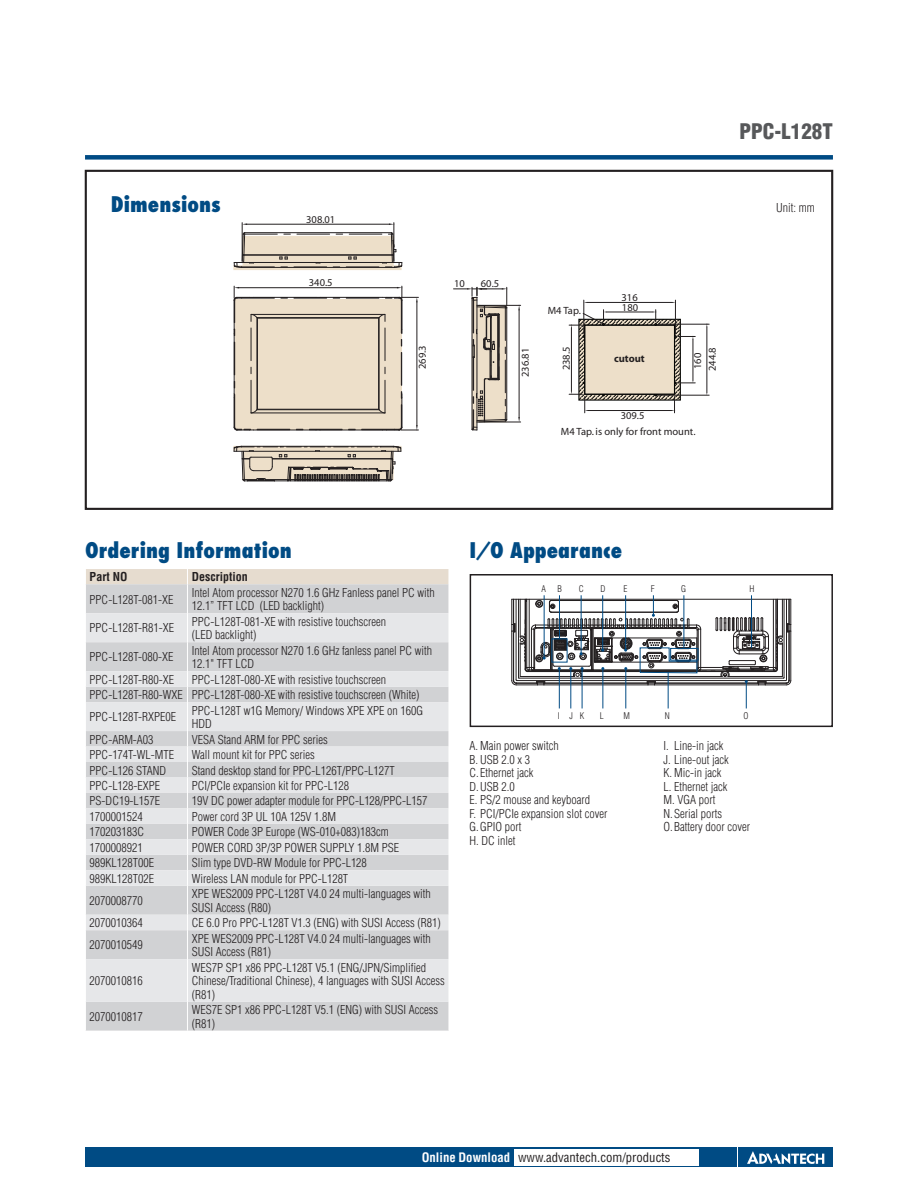
<style>
.page{position:relative;width:918px;height:1188px;background:#fff}
.page>*{position:absolute;margin:0;border:0;box-sizing:border-box;transform-origin:0 0}
.DS_Paragraph_Header{font:800 condensed 21px "Futura";color:#004b84}
.DS_Headline-1P{font:900 condensed 21px "Helvetica";color:#57585a}
.t1{font:condensed 12.75px "Helvetica";color:#231f20}
.DS_Tab-data{font:300 condensed 12px/13.5px "Helvetica";color:#231f20}
.DS_Photo_Body_Text{font:300 condensed 12px "Helvetica";color:#231f20}
.DS_Tab-data_bold{font:700 condensed 12px "Helvetica";color:#231f20}
.t2{font:10.5px/14.4px "Myriad";color:#231f20}
.t3{font:700 10.5px "Myriad";color:#231f20}
.DS_photo_text-top{font:300 condensed 9px "Helvetica";color:#231f20}
.s1{font-weight:700;color:#fff}
</style>
<div class="page">
<div style="left:85px;top:155px;width:748px;height:5px;background:#004b84"></div>
<div style="left:85px;top:1147px;width:651px;height:20px;background:#004b84"></div>
<div style="left:738px;top:1147px;width:95px;height:20px;background:#004b84"></div>
<svg style="left:747px;top:1151px;width:77px;height:13px"></svg>
<div style="left:514px;top:1149px;width:184px;height:16px;background:#fff"></div>
<div style="left:85px;top:170px;width:748px;height:340px;background:#fff;border:2px solid #231f20"></div>
<div style="left:470px;top:574px;width:363px;height:153px;border:2px solid #231f20"></div>
<hr style="left:242px;top:223px;width:1px;height:38px;background:#231f20">
<hr style="left:393px;top:223px;width:1px;height:38px;background:#231f20">
<hr style="left:247px;top:224px;width:142px;height:1px;background:#231f20">
<hr style="left:479px;top:422px;width:42px;height:1px;background:#231f20">
<hr style="left:479px;top:305px;width:42px;height:1px;background:#231f20">
<hr style="left:519px;top:310px;width:1px;height:107px;background:#231f20">
<svg style="left:233px;top:445px;width:169px;height:37px;background:#b4ab9e"></svg>
<hr style="left:658px;top:395px;width:51px;height:1px;background:#231f20">
<hr style="left:658px;top:324px;width:51px;height:1px;background:#231f20">
<hr style="left:707px;top:327px;width:1px;height:65px;background:#231f20">
<hr style="left:583px;top:300px;width:1px;height:34px;background:#231f20">
<hr style="left:675px;top:300px;width:1px;height:34px;background:#231f20">
<hr style="left:587px;top:302px;width:86px;height:1px;background:#231f20">
<svg style="left:569px;top:310px;width:126px;height:103px"></svg>
<svg style="left:233px;top:286px;width:185px;height:145px;background:#ddd2c2"></svg>
<svg style="left:454px;top:287px;width:54px;height:144px"></svg>
<svg style="left:233px;top:232px;width:169px;height:38px;background:#ccc1b2"></svg>
<svg style="left:511px;top:595px;width:281px;height:113px"></svg>
<div style="left:86px;top:1002px;width:363px;height:29px;background:#d1d2d4"></div>
<div style="left:86px;top:959px;width:363px;height:43px;background:#e6e7e9"></div>
<hr style="left:187px;top:959px;width:1px;height:43px;background:#fff">
<svg style="left:187px;top:1002px;width:1px;height:29px"></svg>
<svg style="left:86px;top:569px;width:363px;height:390px;background:#dbdbdd"></svg>
<p class="DS_Headline-1P" style="left:740px;top:119px;width:95px">PPC-L128T</p>
<h1 class="DS_Paragraph_Header" style="left:111px;top:191px;width:111px">Dimensions</h1>
<p class="DS_Tab-data" style="left:776px;top:201px;width:40px">Unit: mm</p>
<p class="t2" style="left:306px;top:213px;width:31px">308.01</p>
<p class="t2" style="left:309px;top:275px;width:25px">340.5</p>
<p class="t2" style="left:454px;top:277px;width:12px">10</p>
<p class="t2" style="left:481px;top:277px;width:20px">60.5</p>
<p class="t2" style="left:415px;top:369px;width:25px;rotate:-90deg">269.3</p>
<p class="t2" style="left:519px;top:377px;width:31px;rotate:-90deg">236.81</p>
<p class="t2" style="left:548px;top:304px;width:35px">M4 Tap.</p>
<p class="t2" style="left:560px;top:370px;width:25px;rotate:-90deg">238.5</p>
<p class="t2" style="left:622px;top:291px;width:18px">316</p>
<p class="t2" style="left:622px;top:300px;width:18px">180</p>
<p class="t3" style="left:614px;top:353px;width:32px">cutout</p>
<p class="t2" style="left:621px;top:409px;width:25px">309.5</p>
<p class="t2" style="left:691px;top:371px;width:25px;rotate:-90deg">160<br>244.8</p>
<p class="t2" style="left:561px;top:425px;width:136px">M4 Tap. is only for front mount.</p>
<p class="DS_Paragraph_Header" style="left:85px;top:537px;width:208px">Ordering Information</p>
<p class="DS_Tab-data_bold" style="left:90px;top:570px;width:39px">Part NO</p>
<p class="DS_Tab-data_bold" style="left:192px;top:570px;width:57px">Description</p>
<p class="DS_Tab-data" style="left:90px;top:592px;width:85px">PPC-L128T-081-XE</p>
<p class="DS_Tab-data" style="left:192px;top:586px;width:245px">Intel Atom processor N270 1.6 GHz Fanless panel PC with<br>12.1” TFT LCD (LED backlight)</p>
<p class="DS_Tab-data" style="left:90px;top:621px;width:86px">PPC-L128T-R81-XE</p>
<p class="DS_Tab-data" style="left:192px;top:615px;width:196px">PPC-L128T-081-XE with resistive touchscreen</p>
<p class="DS_Tab-data" style="left:192px;top:628px;width:66px">(LED backlight)</p>
<p class="DS_Tab-data" style="left:90px;top:650px;width:85px">PPC-L128T-080-XE</p>
<p class="DS_Tab-data" style="left:192px;top:644px;width:242px">Intel Atom processor N270 1.6 GHz fanless panel PC with<br>12.1" TFT LCD</p>
<p class="DS_Tab-data" style="left:90px;top:672px;width:86px">PPC-L128T-R80-XE</p>
<p class="DS_Tab-data" style="left:192px;top:672px;width:196px">PPC-L128T-080-XE with resistive touchscreen</p>
<p class="DS_Tab-data" style="left:90px;top:688px;width:95px">PPC-L128T-R80-WXE</p>
<p class="DS_Tab-data" style="left:192px;top:688px;width:229px">PPC-L128T-080-XE with resistive touchscreen (White)</p>
<p class="DS_Tab-data" style="left:90px;top:710px;width:88px">PPC-L128T-RXPE0E</p>
<p class="DS_Tab-data" style="left:192px;top:703px;width:233px">PPC-L128T w1G Memory/ Windows XPE XPE on 160G<br>HDD</p>
<p class="DS_Tab-data" style="left:90px;top:732px;width:65px">PPC-ARM-A03</p>
<p class="DS_Tab-data" style="left:192px;top:732px;width:137px">VESA Stand ARM for PPC series</p>
<p class="DS_Tab-data" style="left:90px;top:748px;width:86px">PPC-174T-WL-MTE</p>
<p class="DS_Tab-data" style="left:192px;top:748px;width:125px">Wall mount kit for PPC series</p>
<p class="DS_Tab-data" style="left:90px;top:763px;width:78px">PPC-L126 STAND</p>
<p class="DS_Tab-data" style="left:192px;top:763px;width:205px">Stand desktop stand for PPC-L126T/PPC-L127T</p>
<p class="DS_Tab-data" style="left:90px;top:779px;width:72px">PPC-L128-EXPE</p>
<p class="DS_Tab-data" style="left:192px;top:779px;width:159px">PCI/PCIe expansion kit for PPC-L128</p>
<p class="DS_Tab-data" style="left:90px;top:794px;width:72px">PS-DC19-L157E</p>
<p class="DS_Tab-data" style="left:192px;top:794px;width:237px">19V DC power adapter module for PPC-L128/PPC-L157</p>
<p class="DS_Tab-data" style="left:90px;top:810px;width:55px">1700001524</p>
<p class="DS_Tab-data" style="left:192px;top:810px;width:146px">Power cord 3P UL 10A 125V 1.8M</p>
<p class="DS_Tab-data" style="left:90px;top:825px;width:56px">170203183C</p>
<p class="DS_Tab-data" style="left:192px;top:825px;width:199px">POWER Code 3P Europe (WS-010+083)183cm</p>
<p class="DS_Tab-data" style="left:90px;top:841px;width:55px">1700008921</p>
<p class="DS_Tab-data" style="left:192px;top:841px;width:209px">POWER CORD 3P/3P POWER SUPPLY 1.8M PSE</p>
<p class="DS_Tab-data" style="left:90px;top:856px;width:66px">989KL128T00E</p>
<p class="DS_Tab-data" style="left:192px;top:856px;width:177px">Slim type DVD-RW Module for PPC-L128</p>
<p class="DS_Tab-data" style="left:90px;top:872px;width:66px">989KL128T02E</p>
<p class="DS_Tab-data" style="left:192px;top:872px;width:158px">Wireless LAN module for PPC-L128T</p>
<p class="DS_Tab-data" style="left:90px;top:894px;width:55px">2070008770</p>
<p class="DS_Tab-data" style="left:192px;top:887px;width:241px">XPE WES2009 PPC-L128T V4.0 24 multi-languages with<br>SUSI Access (R80)</p>
<p class="DS_Tab-data" style="left:90px;top:916px;width:55px">2070010364</p>
<p class="DS_Tab-data" style="left:192px;top:916px;width:251px">CE 6.0 Pro PPC-L128T V1.3 (ENG) with SUSI Access (R81)</p>
<p class="DS_Tab-data" style="left:90px;top:938px;width:55px">2070010549</p>
<p class="DS_Tab-data" style="left:192px;top:932px;width:241px">XPE WES2009 PPC-L128T V4.0 24 multi-languages with<br>SUSI Access (R81)</p>
<p class="DS_Tab-data" style="left:90px;top:974px;width:55px">2070010816</p>
<p class="DS_Tab-data" style="left:192px;top:960px;width:254px">WES7P SP1 x86 PPC-L128T V5.1 (ENG/JPN/Simplified<br>Chinese/Traditional Chinese), 4 languages with SUSI Access (R81)</p>
<p class="DS_Tab-data" style="left:90px;top:1010px;width:55px">2070010817</p>
<p class="DS_Tab-data" style="left:192px;top:1003px;width:248px">WES7E SP1 x86 PPC-L128T V5.1 (ENG) with SUSI Access (R81)</p>
<p class="DS_Paragraph_Header" style="left:470px;top:537px;width:154px">I/O Appearance</p>
<p class="DS_photo_text-top" style="left:542px;top:584px;width:6px">A</p>
<p class="DS_photo_text-top" style="left:557px;top:584px;width:6px">B</p>
<p class="DS_photo_text-top" style="left:579px;top:584px;width:7px">C</p>
<p class="DS_photo_text-top" style="left:600px;top:584px;width:7px">D</p>
<p class="DS_photo_text-top" style="left:623px;top:584px;width:5px">E</p>
<p class="DS_photo_text-top" style="left:651px;top:584px;width:5px">F</p>
<p class="DS_photo_text-top" style="left:681px;top:584px;width:7px">G</p>
<p class="DS_photo_text-top" style="left:750px;top:584px;width:7px">H</p>
<p class="DS_photo_text-top" style="left:558px;top:710px;width:3px">I</p>
<p class="DS_photo_text-top" style="left:570px;top:710px;width:5px">J</p>
<p class="DS_photo_text-top" style="left:580px;top:710px;width:6px">K</p>
<p class="DS_photo_text-top" style="left:600px;top:710px;width:5px">L</p>
<p class="DS_photo_text-top" style="left:623px;top:710px;width:8px">M</p>
<p class="DS_photo_text-top" style="left:665px;top:710px;width:7px">N</p>
<p class="DS_photo_text-top" style="left:744px;top:710px;width:7px">O</p>
<p class="DS_Photo_Body_Text" style="left:470px;top:739px;width:91px">A. Main power switch</p>
<p class="DS_Photo_Body_Text" style="left:470px;top:753px;width:62px">B. USB 2.0 x 3</p>
<p class="DS_Photo_Body_Text" style="left:470px;top:766px;width:65px">C.Ethernet jack</p>
<p class="DS_Photo_Body_Text" style="left:470px;top:780px;width:47px">D.USB 2.0</p>
<p class="DS_Photo_Body_Text" style="left:470px;top:793px;width:122px">E. PS/2 mouse and keyboard</p>
<p class="DS_Photo_Body_Text" style="left:470px;top:807px;width:139px">F. PCI/PCIe expansion slot cover</p>
<p class="DS_Photo_Body_Text" style="left:470px;top:820px;width:53px">G.GPIO port</p>
<p class="DS_Photo_Body_Text" style="left:470px;top:834px;width:47px">H. DC inlet</p>
<p class="DS_Photo_Body_Text" style="left:663px;top:739px;width:61px">I. Line-in jack</p>
<p class="DS_Photo_Body_Text" style="left:663px;top:753px;width:67px">J. Line-out jack</p>
<p class="DS_Photo_Body_Text" style="left:663px;top:766px;width:59px">K. Mic-in jack</p>
<p class="DS_Photo_Body_Text" style="left:663px;top:780px;width:65px">L. Ethernet jack</p>
<p class="DS_Photo_Body_Text" style="left:663px;top:793px;width:53px">M. VGA port</p>
<p class="DS_Photo_Body_Text" style="left:663px;top:807px;width:60px">N.Serial ports</p>
<p class="DS_Photo_Body_Text" style="left:663px;top:820px;width:88px">O.Battery door cover</p>
<p class="t1" style="left:422px;top:1150px;width:250px"><span class="s1">Online Download</span> www.advantech.com/products</p>
</div>
